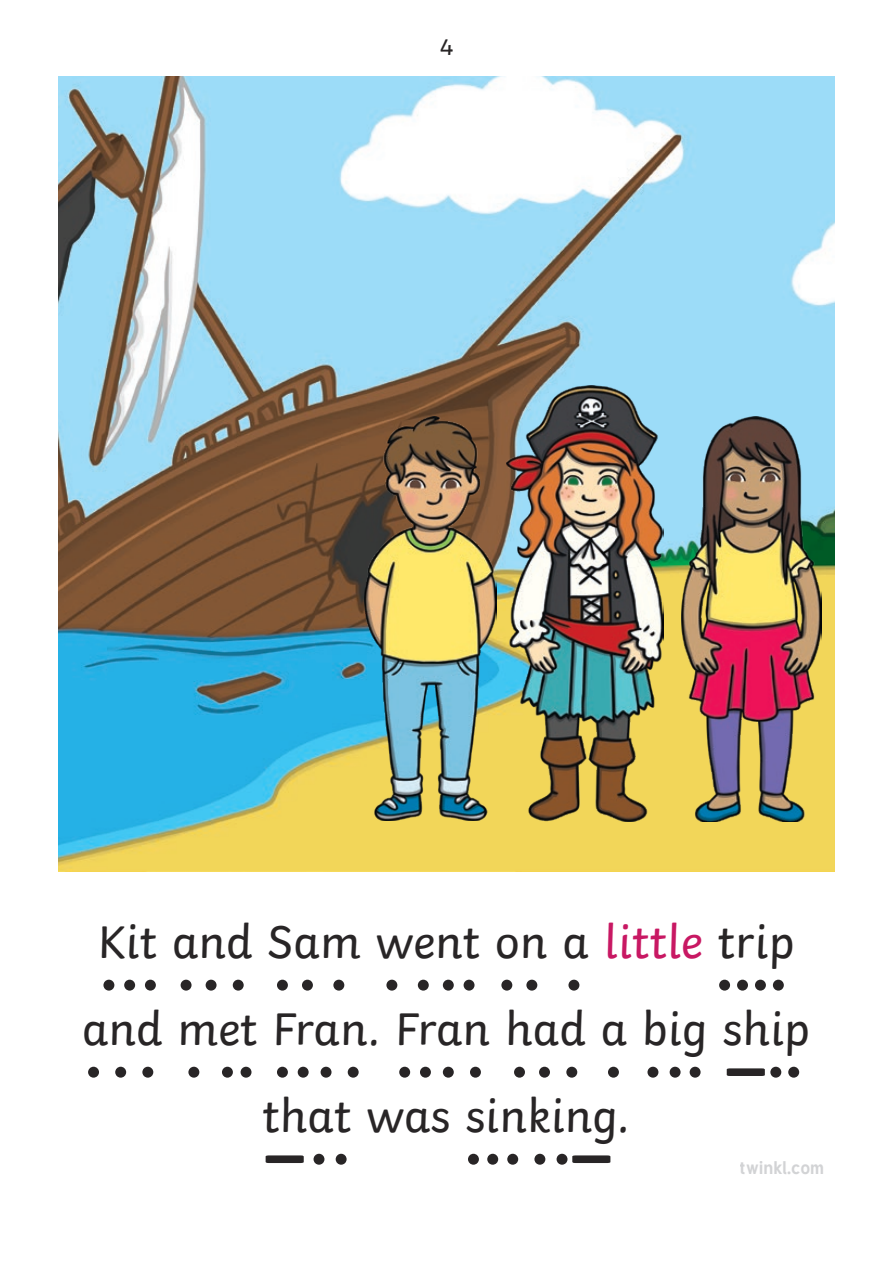
<style>
.page{position:relative;width:893px;height:1263px;background:#fff}
.page>*{position:absolute;margin:0;border:0;box-sizing:border-box;transform-origin:0 0}
.t1{font:48.15px/87.3px "Twinkl";color:#282526;text-align:center}
.t2{font:24.15px "Twinkl";color:#282526}
.t3{font:700 18px "Tuffy";color:#d2d3d5}
.s1{color:#c81863}
</style>
<div class="page">
<img style="left:58px;top:77px;width:777px;height:794px">
<img style="left:507px;top:385px;width:156px;height:437px">
<img style="left:365px;top:416px;width:131px;height:405px">
<img style="left:682px;top:416px;width:140px;height:406px">
<div style="left:103px;top:980px;width:11px;height:10px;background:#282526;border-radius:50%"></div>
<div style="left:124px;top:980px;width:11px;height:10px;background:#282526;border-radius:50%"></div>
<div style="left:145px;top:980px;width:11px;height:10px;background:#282526;border-radius:50%"></div>
<div style="left:181px;top:980px;width:11px;height:10px;background:#282526;border-radius:50%"></div>
<div style="left:206px;top:980px;width:11px;height:10px;background:#282526;border-radius:50%"></div>
<div style="left:233px;top:980px;width:11px;height:10px;background:#282526;border-radius:50%"></div>
<div style="left:277px;top:980px;width:11px;height:10px;background:#282526;border-radius:50%"></div>
<div style="left:302px;top:980px;width:11px;height:10px;background:#282526;border-radius:50%"></div>
<div style="left:333px;top:980px;width:11px;height:10px;background:#282526;border-radius:50%"></div>
<div style="left:386px;top:980px;width:11px;height:10px;background:#282526;border-radius:50%"></div>
<div style="left:418px;top:980px;width:11px;height:10px;background:#282526;border-radius:50%"></div>
<div style="left:443px;top:980px;width:11px;height:10px;background:#282526;border-radius:50%"></div>
<div style="left:464px;top:980px;width:10px;height:10px;background:#282526;border-radius:50%"></div>
<div style="left:501px;top:980px;width:11px;height:10px;background:#282526;border-radius:50%"></div>
<div style="left:526px;top:980px;width:11px;height:10px;background:#282526;border-radius:50%"></div>
<div style="left:568px;top:980px;width:11px;height:10px;background:#282526;border-radius:50%"></div>
<div style="left:719px;top:980px;width:11px;height:10px;background:#282526;border-radius:50%"></div>
<div style="left:737px;top:980px;width:11px;height:10px;background:#282526;border-radius:50%"></div>
<div style="left:755px;top:980px;width:11px;height:10px;background:#282526;border-radius:50%"></div>
<div style="left:773px;top:980px;width:11px;height:10px;background:#282526;border-radius:50%"></div>
<div style="left:88px;top:1067px;width:11px;height:11px;background:#282526;border-radius:50%"></div>
<div style="left:115px;top:1067px;width:11px;height:11px;background:#282526;border-radius:50%"></div>
<div style="left:142px;top:1067px;width:11px;height:11px;background:#282526;border-radius:50%"></div>
<div style="left:188px;top:1067px;width:11px;height:11px;background:#282526;border-radius:50%"></div>
<div style="left:222px;top:1067px;width:11px;height:11px;background:#282526;border-radius:50%"></div>
<div style="left:241px;top:1067px;width:10px;height:11px;background:#282526;border-radius:50%"></div>
<div style="left:277px;top:1067px;width:11px;height:11px;background:#282526;border-radius:50%"></div>
<div style="left:298px;top:1067px;width:11px;height:11px;background:#282526;border-radius:50%"></div>
<div style="left:321px;top:1067px;width:10px;height:11px;background:#282526;border-radius:50%"></div>
<div style="left:348px;top:1067px;width:11px;height:11px;background:#282526;border-radius:50%"></div>
<div style="left:399px;top:1067px;width:11px;height:11px;background:#282526;border-radius:50%"></div>
<div style="left:420px;top:1067px;width:11px;height:11px;background:#282526;border-radius:50%"></div>
<div style="left:443px;top:1067px;width:11px;height:11px;background:#282526;border-radius:50%"></div>
<div style="left:470px;top:1067px;width:11px;height:11px;background:#282526;border-radius:50%"></div>
<div style="left:514px;top:1067px;width:11px;height:11px;background:#282526;border-radius:50%"></div>
<div style="left:539px;top:1067px;width:11px;height:11px;background:#282526;border-radius:50%"></div>
<div style="left:566px;top:1067px;width:11px;height:11px;background:#282526;border-radius:50%"></div>
<div style="left:608px;top:1067px;width:11px;height:11px;background:#282526;border-radius:50%"></div>
<div style="left:647px;top:1067px;width:11px;height:11px;background:#282526;border-radius:50%"></div>
<div style="left:670px;top:1067px;width:11px;height:11px;background:#282526;border-radius:50%"></div>
<div style="left:690px;top:1067px;width:11px;height:11px;background:#282526;border-radius:50%"></div>
<div style="left:770px;top:1067px;width:11px;height:11px;background:#282526;border-radius:50%"></div>
<div style="left:788px;top:1067px;width:11px;height:11px;background:#282526;border-radius:50%"></div>
<svg style="left:727px;top:1068px;width:38px;height:8px"></svg>
<div style="left:314px;top:1154px;width:10px;height:11px;background:#282526;border-radius:50%"></div>
<div style="left:336px;top:1154px;width:11px;height:11px;background:#282526;border-radius:50%"></div>
<svg style="left:266px;top:1155px;width:38px;height:8px"></svg>
<div style="left:468px;top:1154px;width:11px;height:11px;background:#282526;border-radius:50%"></div>
<div style="left:534px;top:1154px;width:11px;height:11px;background:#282526;border-radius:50%"></div>
<div style="left:557px;top:1154px;width:10px;height:11px;background:#282526;border-radius:50%"></div>
<div style="left:487px;top:1154px;width:11px;height:11px;background:#282526;border-radius:50%"></div>
<div style="left:507px;top:1154px;width:11px;height:11px;background:#282526;border-radius:50%"></div>
<svg style="left:572px;top:1155px;width:38px;height:8px"></svg>
<p class="t2" style="left:439px;top:28px;width:16px">4</p>
<p class="t1" style="left:82px;top:893px;width:730px">Kit and Sam went on a <span class="s1">little</span> trip and met Fran. Fran had a big ship that was sinking.</p>
<p class="t3" style="left:740px;top:1154px;width:86px">twinkl.com</p>
</div>
